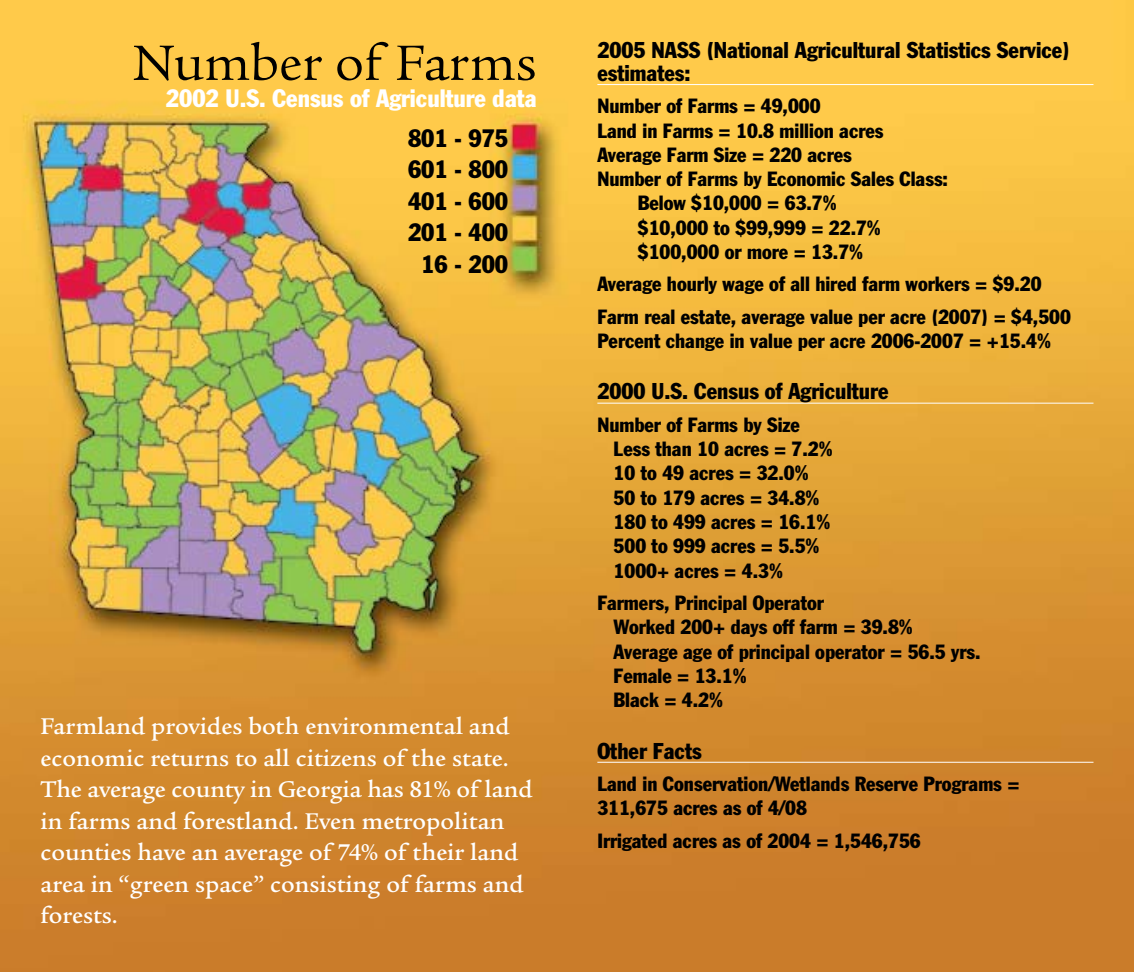
<style>
.page{position:relative;width:1134px;height:972px;background:#fff}
.page>*{position:absolute;margin:0;border:0;box-sizing:border-box;transform-origin:0 0}
.t1{font:54px "Legacy Ser ITC";color:#000}
.t2{font:500 24.75px/31.5px "Legacy Ser ITC";color:#fff}
.t3{font:condensed 24.75px/31.5px "Franklin Gothic";color:#000;text-align:center}
.t4{font:condensed 24.75px "Franklin Gothic";color:#fff}
.t5{font:condensed 22.5px/22.5px "Franklin Gothic";color:#000}
.t6{font:condensed 20.25px/24.3px "Franklin Gothic";color:#000}
</style>
<div class="page">
<img style="left:0;top:0;width:1134px;height:972px">
<hr style="left:597px;top:84px;width:497px;height:1px;background:#fff">
<hr style="left:597px;top:403px;width:497px;height:1px;background:#fff">
<hr style="left:597px;top:762px;width:497px;height:1px;background:#fff">
<h1 class="t1" style="left:133px;top:32px;width:406px">Number of Farms</h1>
<p class="t4" style="left:166px;top:83px;width:372px">2002 U.S. Census of Agriculture data</p>
<p class="t3" style="left:408px;top:122px;width:102px">801 - 975<br>601 - 800<br>401 - 600<br>201 - 400<br>16 - 200</p>
<p class="t2" style="left:40px;top:711px;width:494px">Farmland provides both environmental and economic returns to all citizens of the state.<br>The average county in Georgia has 81% of land in farms and forestland. Even metropolitan counties have an average of 74% of their land area in “green space” consisting of farms and forests.</p>
<p class="t5" style="left:597px;top:39px;width:474px">2005 NASS (National Agricultural Statistics Service) estimates:</p>
<p class="t6" style="left:597px;top:94px;width:225px">Number of Farms = 49,000</p>
<p class="t6" style="left:597px;top:118px;width:288px">Land in Farms = 10.8 million acres</p>
<p class="t6" style="left:597px;top:142px;width:256px">Average Farm Size = 220 acres</p>
<p class="t6" style="left:597px;top:167px;width:352px">Number of Farms by Economic Sales Class:</p>
<p class="t6" style="left:638px;top:191px;width:200px">Below $10,000 = 63.7%</p>
<p class="t6" style="left:638px;top:215px;width:244px">$10,000 to $99,999 = 22.7%</p>
<p class="t6" style="left:638px;top:240px;width:227px">$100,000 or more = 13.7%</p>
<p class="t6" style="left:597px;top:268px;width:475px;line-height:32.4px">Average hourly wage of all hired farm workers = $9.20<br>Farm real estate, average value per acre (2007) = $4,500</p>
<p class="t6" style="left:597px;top:329px;width:455px">Percent change in value per acre 2006-2007 = +15.4%</p>
<p class="t5" style="left:597px;top:380px;width:293px">2000 U.S. Census of Agriculture</p>
<p class="t6" style="left:614px;top:412px;width:220px;text-indent:-16px">Number of Farms by Size<br>Less than 10 acres = 7.2%<br>10 to 49 acres = 32.0%<br>50 to 179 acres = 34.8%<br>180 to 499 acres = 16.1%<br>500 to 999 acres = 5.5%<br>1000+ acres = 4.3%</p>
<p class="t6" style="left:614px;top:591px;width:368px;text-indent:-16px">Farmers, Principal Operator<br>Worked 200+ days off farm = 39.8%<br>Average age of principal operator = 56.5 yrs.<br>Female = 13.1%<br>Black = 4.2%</p>
<p class="t5" style="left:597px;top:739px;width:106px">Other Facts</p>
<p class="t6" style="left:597px;top:772px;width:424px">Land in Conservation/Wetlands Reserve Programs =<br>311,675 acres as of 4/08</p>
<p class="t6" style="left:597px;top:828px;width:325px">Irrigated acres as of 2004 = 1,546,756</p>
</div>
